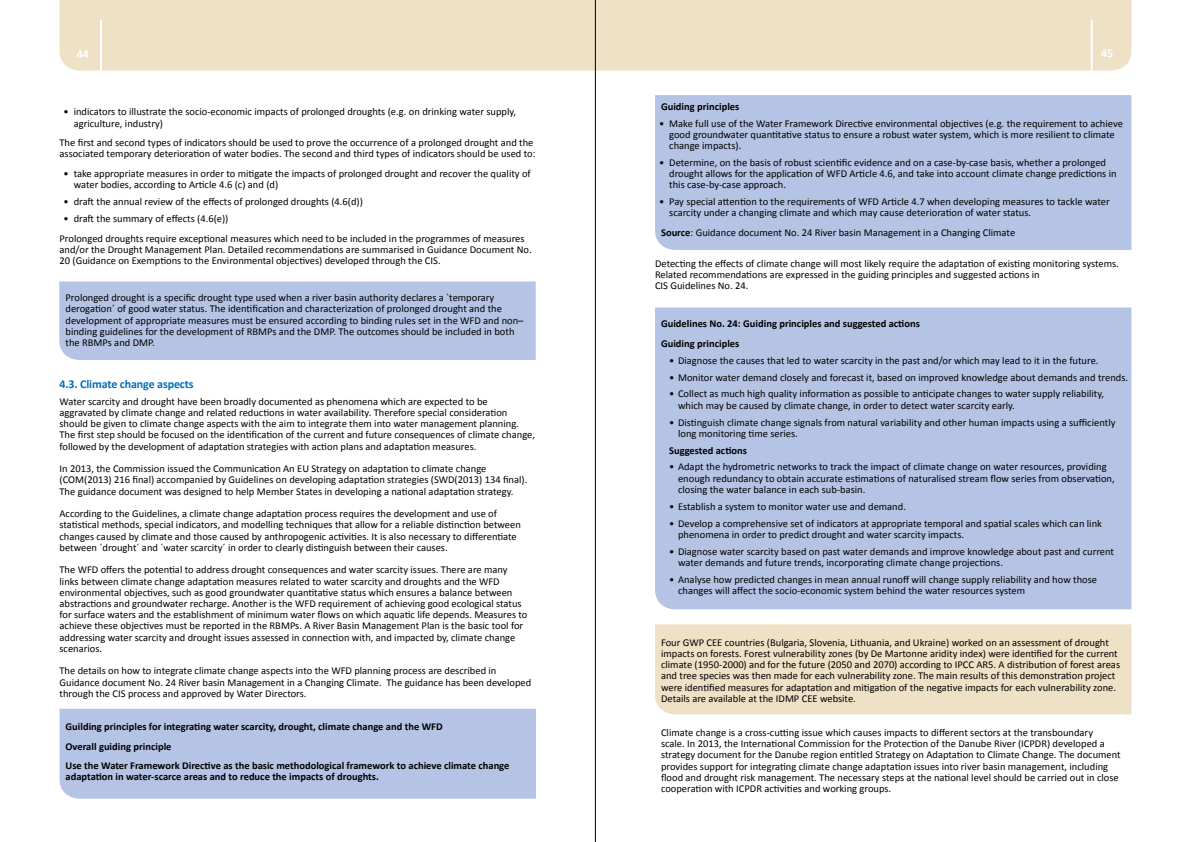
<style>
.page{position:relative;width:1191px;height:842px;background:#fff}
.page>*{position:absolute;margin:0;border:0;box-sizing:border-box;transform-origin:0 0}
.t1{font:700 12px "Calibri";letter-spacing:-.01em;color:#0070bb}
.t2{font:700 12px "Calibri";color:#fff}
.t3{font:10.5px/11.2px "Calibri";color:#000}
.t4{font:700 10.5px/19.5px "Calibri";color:#000}
.s1{font-weight:700}
</style>
<div class="page">
<div style="left:59px;top:281px;width:476px;height:79px;background:#b5c3e4"></div>
<div style="left:60px;top:709px;width:476px;height:90px;background:#b5c3e4"></div>
<div style="left:655px;top:95px;width:476px;height:155px;background:#b5c3e4"></div>
<div style="left:655px;top:307px;width:476px;height:302px;background:#b5c3e4"></div>
<div style="left:655px;top:624px;width:476px;height:90px;background:#eee1c6"></div>
<div style="left:60px;top:0;width:1071px;height:71px;background:#eee1c6"></div>
<hr style="left:1090px;top:20px;width:2px;height:51px;background:#fff">
<hr style="left:100px;top:20px;width:2px;height:51px;background:#fff">
<hr style="left:595px;top:0;width:1px;height:842px;background:#000">
<p class="t2" style="left:77px;top:47px;width:14px">44</p>
<p class="t2" style="left:1101px;top:46px;width:14px">45</p>
<p class="t3" style="left:74px;top:106px;width:444px;text-indent:-10px">• indicators to illustrate the socio-economic impacts of prolonged droughts (e.g. on drinking water supply, agriculture, industry)</p>
<p class="t3" style="left:60px;top:137px;width:477px">The first and second types of indicators should be used to prove the occurrence of a prolonged drought and the associated temporary deterioration of water bodies. The second and third types of indicators should be used to:</p>
<p class="t3" style="left:74px;top:168px;width:458px;text-indent:-10px">• take appropriate measures in order to mitigate the impacts of prolonged drought and recover the quality of water bodies, according to Article 4.6 (c) and (d)</p>
<p class="t3" style="left:64px;top:196px;width:301px">• draft the annual review of the effects of prolonged droughts (4.6(d))</p>
<p class="t3" style="left:60px;top:209px;width:466px;line-height:19.7px;text-indent:4px">• draft the summary of effects (4.6(e))<br>Prolonged droughts require exceptional measures which need to be included in the programmes of measures</p>
<p class="t3" style="left:60px;top:244px;width:473px">and/or the Drought Management Plan. Detailed recommendations are summarised in Guidance Document No.<br>20 (Guidance on Exemptions to the Environmental objectives) developed through the CIS.</p>
<p class="t3" style="left:66px;top:292px;width:459px">Prolonged drought is a specific drought type used when a river basin authority declares a `temporary derogation´ of good water status. The identification and characterization of prolonged drought and the development of appropriate measures must be ensured according to binding rules set in the WFD and non– binding guidelines for the development of RBMPs and the DMP. The outcomes should be included in both the RBMPs and DMP.</p>
<p class="t1" style="left:60px;top:376px;width:136px">4.3. Climate change aspects</p>
<p class="t3" style="left:60px;top:396px;width:477px">Water scarcity and drought have been broadly documented as phenomena which are expected to be aggravated by climate change and related reductions in water availability. Therefore special consideration should be given to climate change aspects with the aim to integrate them into water management planning.<br>The first step should be focused on the identification of the current and future consequences of climate change, followed by the development of adaptation strategies with action plans and adaptation measures.</p>
<p class="t3" style="left:60px;top:463px;width:469px">In 2013, the Commission issued the Communication An EU Strategy on adaptation to climate change (COM(2013) 216 final) accompanied by Guidelines on developing adaptation strategies (SWD(2013) 134 final).<br>The guidance document was designed to help Member States in developing a national adaptation strategy.</p>
<p class="t3" style="left:60px;top:508px;width:463px">According to the Guidelines, a climate change adaptation process requires the development and use of statistical methods, special indicators, and modelling techniques that allow for a reliable distinction between changes caused by climate and those caused by anthropogenic activities. It is also necessary to differentiate between `drought´ and `water scarcity´ in order to clearly distinguish between their causes.</p>
<p class="t3" style="left:60px;top:564px;width:469px">The WFD offers the potential to address drought consequences and water scarcity issues. There are many links between climate change adaptation measures related to water scarcity and droughts and the WFD environmental objectives, such as good groundwater quantitative status which ensures a balance between abstractions and groundwater recharge. Another is the WFD requirement of achieving good ecological status for surface waters and the establishment of minimum water flows on which aquatic life depends. Measures to achieve these objectives must be reported in the RBMPs. A River Basin Management Plan is the basic tool for addressing water scarcity and drought issues assessed in connection with, and impacted by, climate change scenarios.</p>
<p class="t3" style="left:60px;top:665px;width:473px">The details on how to integrate climate change aspects into the WFD planning process are described in<br>Guidance document No. 24 River basin Management in a Changing Climate. The guidance has been developed through the CIS process and approved by Water Directors.</p>
<p class="t4" style="left:66px;top:717px;width:445px">Guilding principles for integrating water scarcity, drought, climate change and the WFD<br>Overall guiding principle<br>Use the Water Framework Directive as the basic methodological framework to achieve climate change</p>
<p class="t4" style="left:66px;top:767px;width:315px">adaptation in water-scarce areas and to reduce the impacts of droughts.</p>
<p class="t4" style="left:661px;top:96px;width:80px">Guiding principles</p>
<p class="t3" style="left:669px;top:117px;width:455px;text-indent:-10px">• Make full use of the Water Framework Directive environmental objectives (e.g. the requirement to achieve good groundwater quantitative status to ensure a robust water system, which is more resilient to climate change impacts).</p>
<p class="t3" style="left:669px;top:157px;width:449px;text-indent:-10px">• Determine, on the basis of robust scientific evidence and on a case-by-case basis, whether a prolonged drought allows for the application of WFD Article 4.6, and take into account climate change predictions in this case-by-case approach.</p>
<p class="t3" style="left:669px;top:196px;width:442px;text-indent:-10px">• Pay special attention to the requirements of WFD Article 4.7 when developing measures to tackle water scarcity under a changing climate and which may cause deterioration of water status.</p>
<p class="t3" style="left:661px;top:227px;width:356px"><span class="s1">Source</span>: Guidance document No. 24 River basin Management in a Changing Climate</p>
<p class="t3" style="left:655px;top:258px;width:465px">Detecting the effects of climate change will most likely require the adaptation of existing monitoring systems.<br>Related recommendations are expressed in the guiding principles and suggested actions in<br>CIS Guidelines No. 24.</p>
<p class="t4" style="left:661px;top:314px;width:260px">Guidelines No. 24: Guiding principles and suggested actions<br>Guiding principles</p>
<p class="t3" style="left:669px;top:355px;width:431px">• Diagnose the causes that led to water scarcity in the past and/or which may lead to it in the future.</p>
<p class="t3" style="left:669px;top:371px;width:460px">• Monitor water demand closely and forecast it, based on improved knowledge about demands and trends.</p>
<p class="t3" style="left:678px;top:388px;width:427px;text-indent:-9px">• Collect as much high quality information as possible to anticipate changes to water supply reliability, which may be caused by climate change, in order to detect water scarcity early.</p>
<p class="t3" style="left:678px;top:416px;width:439px;text-indent:-9px">• Distinguish climate change signals from natural variability and other human impacts using a sufficiently long monitoring time series.</p>
<p class="t4" style="left:669px;top:440px;width:79px">Suggested actions</p>
<p class="t3" style="left:678px;top:461px;width:438px;text-indent:-9px">• Adapt the hydrometric networks to track the impact of climate change on water resources, providing enough redundancy to obtain accurate estimations of naturalised stream flow series from observation, closing the water balance in each sub-basin.</p>
<p class="t3" style="left:669px;top:501px;width:238px">• Establish a system to monitor water use and demand.</p>
<p class="t3" style="left:678px;top:518px;width:425px;text-indent:-9px">• Develop a comprehensive set of indicators at appropriate temporal and spatial scales which can link phenomena in order to predict drought and water scarcity impacts.</p>
<p class="t3" style="left:678px;top:546px;width:437px;text-indent:-9px">• Diagnose water scarcity based on past water demands and improve knowledge about past and current water demands and future trends, incorporating climate change projections.</p>
<p class="t3" style="left:678px;top:574px;width:420px;text-indent:-9px">• Analyse how predicted changes in mean annual runoff will change supply reliability and how those changes will affect the socio-economic system behind the water resources system</p>
<p class="t3" style="left:661px;top:637px;width:460px">Four GWP CEE countries (Bulgaria, Slovenia, Lithuania, and Ukraine) worked on an assessment of drought impacts on forests. Forest vulnerability zones (by De Martonne aridity index) were identified for the current climate (1950-2000) and for the future (2050 and 2070) according to IPCC AR5. A distribution of forest areas and tree species was then made for each vulnerability zone. The main results of this demonstration project were identified measures for adaptation and mitigation of the negative impacts for each vulnerability zone.<br>Details are available at the IDMP CEE website.</p>
<p class="t3" style="left:661px;top:727px;width:461px">Climate change is a cross-cutting issue which causes impacts to different sectors at the transboundary<br>scale. In 2013, the International Commission for the Protection of the Danube River (ICPDR) developed a strategy document for the Danube region entitled Strategy on Adaptation to Climate Change. The document provides support for integrating climate change adaptation issues into river basin management, including flood and drought risk management. The necessary steps at the national level should be carried out in close cooperation with ICPDR activities and working groups.</p>
</div>
